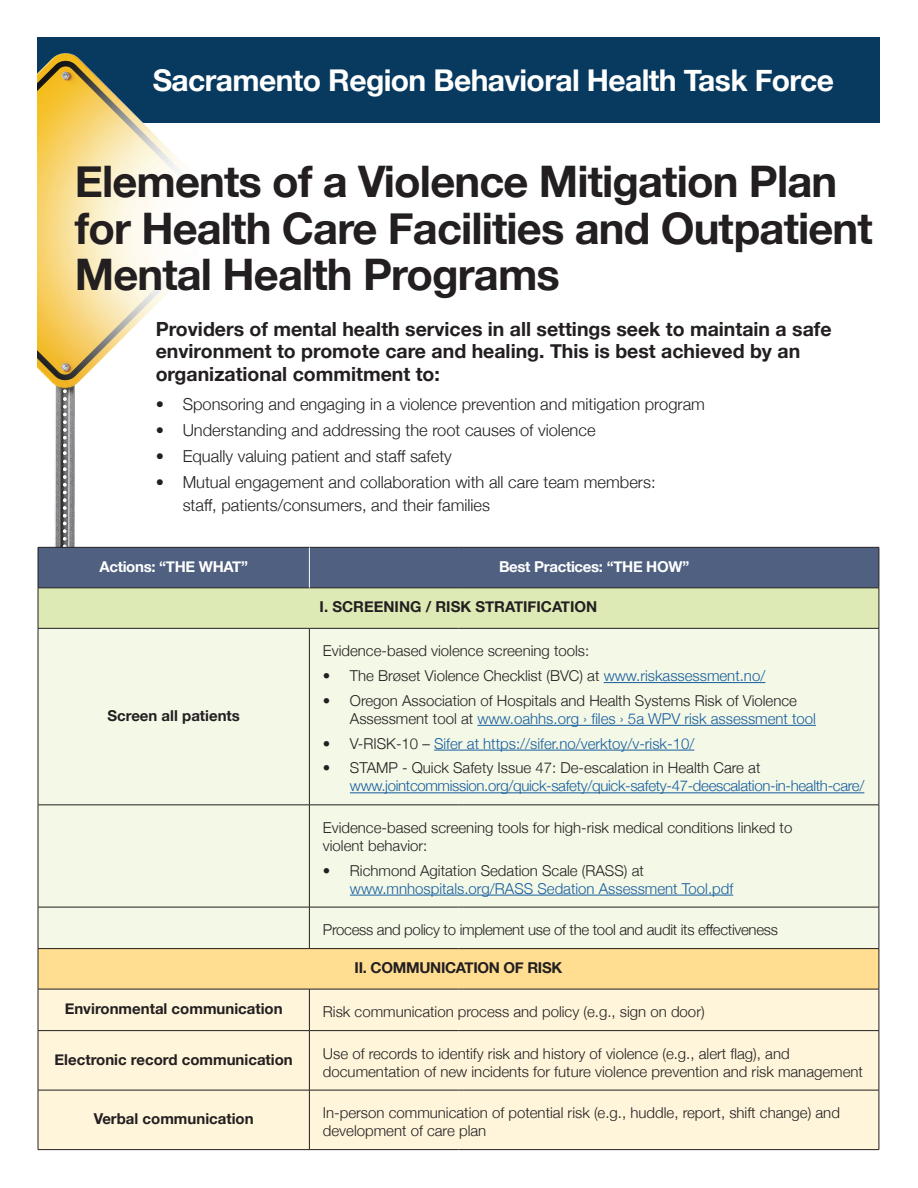
<style>
.page{position:relative;width:918px;height:1188px;background:#fff}
.page>*{position:absolute;margin:0;border:0;box-sizing:border-box;transform-origin:0 0}
.t1{font:700 43.5px/46.5px "Helvetica Neue";letter-spacing:-.02em;color:#231f20}
.t2{font:700 30px "Helvetica Neue";letter-spacing:-.02em;color:#fff}
.t3{font:700 19.5px/22.5px "Helvetica Neue";color:#231f20}
.t4{font:300 16.5px/22.5px "Helvetica Neue";color:#231f20}
.t5{font:300 15px/18px "Helvetica Neue";color:#231f20}
.t6{font:700 15px "Helvetica Neue";color:#231f20}
.t7{font:300 15px "Helvetica Neue";color:#175d9e}
.t8{font:300 15px "Helvetica Neue";letter-spacing:-.02em;color:#175d9e}
.t9{font:300 15px "Helvetica Neue";letter-spacing:-.02em;color:#231f20}
.t10{font:700 15px "Helvetica Neue";letter-spacing:-.02em;color:#fff}
.t11{font:700 15px "Helvetica Neue";letter-spacing:-.02em;color:#231f20}
.s1{color:#175d9e}
.s2{color:#231f20}
</style>
<div class="page">
<div style="left:38px;top:38px;width:842px;height:85px;background:#083a5f"></div>
<img style="left:38px;top:53px;width:289px;height:494px">
<div style="left:39px;top:548px;width:840px;height:40px;background:#4f6080"></div>
<div style="left:38px;top:588px;width:841px;height:40px;background:#ddeab5"></div>
<div style="left:39px;top:629px;width:840px;height:319px;background:#f3f8e7"></div>
<div style="left:38px;top:949px;width:841px;height:40px;background:#ffdd91"></div>
<div style="left:39px;top:990px;width:840px;height:159px;background:#fef5db"></div>
<hr style="left:38px;top:547px;width:271px;height:1px;background:#231f20">
<hr style="left:38px;top:548px;width:1px;height:40px;background:#231f20">
<hr style="left:309px;top:547px;width:149px;height:1px;background:#231f20">
<hr style="left:458px;top:547px;width:421px;height:1px;background:#231f20">
<hr style="left:879px;top:548px;width:1px;height:40px;background:#231f20">
<hr style="left:38px;top:588px;width:271px;height:1px;background:#231f20">
<hr style="left:38px;top:588px;width:1px;height:40px;background:#231f20">
<hr style="left:309px;top:588px;width:149px;height:1px;background:#231f20">
<hr style="left:458px;top:588px;width:421px;height:1px;background:#231f20">
<hr style="left:879px;top:588px;width:1px;height:40px;background:#231f20">
<hr style="left:38px;top:628px;width:271px;height:1px;background:#231f20">
<hr style="left:38px;top:629px;width:1px;height:176px;background:#231f20">
<hr style="left:309px;top:628px;width:149px;height:1px;background:#231f20">
<hr style="left:309px;top:629px;width:1px;height:176px;background:#231f20">
<hr style="left:458px;top:628px;width:421px;height:1px;background:#231f20">
<hr style="left:879px;top:629px;width:1px;height:176px;background:#231f20">
<hr style="left:38px;top:805px;width:271px;height:1px;background:#231f20">
<hr style="left:38px;top:805px;width:1px;height:102px;background:#231f20">
<hr style="left:309px;top:805px;width:149px;height:1px;background:#231f20">
<hr style="left:309px;top:805px;width:1px;height:102px;background:#231f20">
<hr style="left:458px;top:805px;width:421px;height:1px;background:#231f20">
<hr style="left:879px;top:805px;width:1px;height:102px;background:#231f20">
<hr style="left:38px;top:907px;width:271px;height:1px;background:#231f20">
<hr style="left:38px;top:907px;width:1px;height:41px;background:#231f20">
<hr style="left:309px;top:907px;width:149px;height:1px;background:#231f20">
<hr style="left:309px;top:907px;width:1px;height:41px;background:#231f20">
<hr style="left:458px;top:907px;width:421px;height:1px;background:#231f20">
<hr style="left:879px;top:907px;width:1px;height:41px;background:#231f20">
<hr style="left:38px;top:948px;width:271px;height:1px;background:#231f20">
<hr style="left:38px;top:949px;width:1px;height:40px;background:#231f20">
<hr style="left:309px;top:948px;width:149px;height:1px;background:#231f20">
<hr style="left:458px;top:948px;width:421px;height:1px;background:#231f20">
<hr style="left:879px;top:949px;width:1px;height:40px;background:#231f20">
<hr style="left:38px;top:989px;width:271px;height:1px;background:#231f20">
<hr style="left:38px;top:989px;width:1px;height:41px;background:#231f20">
<hr style="left:309px;top:989px;width:149px;height:1px;background:#231f20">
<hr style="left:309px;top:989px;width:1px;height:41px;background:#231f20">
<hr style="left:458px;top:989px;width:421px;height:1px;background:#231f20">
<hr style="left:879px;top:989px;width:1px;height:41px;background:#231f20">
<hr style="left:38px;top:1030px;width:271px;height:1px;background:#231f20">
<hr style="left:38px;top:1031px;width:1px;height:59px;background:#231f20">
<hr style="left:309px;top:1030px;width:149px;height:1px;background:#231f20">
<hr style="left:309px;top:1031px;width:1px;height:59px;background:#231f20">
<hr style="left:458px;top:1030px;width:421px;height:1px;background:#231f20">
<hr style="left:879px;top:1031px;width:1px;height:59px;background:#231f20">
<hr style="left:38px;top:1090px;width:271px;height:1px;background:#231f20">
<hr style="left:38px;top:1090px;width:1px;height:59px;background:#231f20">
<hr style="left:309px;top:1090px;width:149px;height:1px;background:#231f20">
<hr style="left:309px;top:1090px;width:1px;height:59px;background:#231f20">
<hr style="left:458px;top:1090px;width:421px;height:1px;background:#231f20">
<hr style="left:879px;top:1090px;width:1px;height:59px;background:#231f20">
<hr style="left:38px;top:1149px;width:271px;height:1px;background:#231f20">
<hr style="left:309px;top:1149px;width:149px;height:1px;background:#231f20">
<hr style="left:458px;top:1149px;width:421px;height:1px;background:#231f20">
<hr style="left:309px;top:548px;width:1px;height:40px;background:#fff">
<hr style="left:604px;top:682px;width:161px;height:1px;background:#175d9e">
<hr style="left:477px;top:725px;width:339px;height:1px;background:#175d9e">
<hr style="left:434px;top:750px;width:260px;height:1px;background:#175d9e">
<hr style="left:350px;top:792px;width:514px;height:1px;background:#175d9e">
<hr style="left:350px;top:895px;width:383px;height:1px;background:#175d9e">
<h2 class="t2" style="left:153px;top:57px;width:683px">Sacramento Region Behavioral Health Task Force</h2>
<h1 class="t1" style="left:75px;top:160px;width:800px">Elements of a Violence Mitigation Plan for Health Care Facilities and Outpatient<br>Mental Health Programs</h1>
<h3 class="t3" style="left:156px;top:318px;width:677px">Providers of mental health services in all settings seek to maintain a safe environment to promote care and healing. This is best achieved by an organizational commitment to:</h3>
<p class="t4" style="left:156px;top:392px;width:551px">• Sponsoring and engaging in a violence prevention and mitigation program</p>
<p class="t4" style="left:156px;top:418px;width:441px">• Understanding and addressing the root causes of violence</p>
<p class="t4" style="left:156px;top:444px;width:298px">• Equally valuing patient and staff safety</p>
<p class="t4" style="left:183px;top:470px;width:474px;text-indent:-27px">• Mutual engagement and collaboration with all care team members: staff, patients/consumers, and their families</p>
<p class="t10" style="left:99px;top:555px;width:150px">Actions: “THE WHAT”</p>
<p class="t10" style="left:499px;top:555px;width:192px">Best Practices: “THE HOW”</p>
<p class="t6" style="left:320px;top:595px;width:279px">I. SCREENING / RISK STRATIFICATION</p>
<p class="t6" style="left:107px;top:704px;width:134px">Screen all patients</p>
<p class="t5" style="left:323px;top:641px;width:268px">Evidence-based violence screening tools:</p>
<p class="t5" style="left:323px;top:666px;width:444px">• The Brøset Violence Checklist (BVC) at <span class="s1">www.riskassessment.no/</span></p>
<p class="t5" style="left:350px;top:690px;width:468px;text-indent:-27px">• Oregon Association of Hospitals and Health Systems Risk of Violence<br>Assessment tool at <span class="s1">www.oahhs.org › files › 5a WPV risk assessment tool</span></p>
<p class="t7" style="left:323px;top:731px;width:373px"><span class="s2">• V-RISK-10 –</span> Sifer at https://sifer.no/verktoy/v-risk-10/</p>
<p class="t5" style="left:323px;top:758px;width:439px">• STAMP - Quick Safety Issue 47: De-escalation in Health Care at</p>
<p class="t8" style="left:350px;top:774px;width:516px">www.jointcommission.org/quick-safety/quick-safety-47-deescalation-in-health-care/</p>
<p class="t5" style="left:323px;top:817px;width:471px">Evidence-based screening tools for high-risk medical conditions linked to violent behavior:</p>
<p class="t5" style="left:323px;top:860px;width:322px">• Richmond Agitation Sedation Scale (RASS) at</p>
<p class="t7" style="left:350px;top:876px;width:385px">www.mnhospitals.org/RASS Sedation Assessment Tool.pdf</p>
<p class="t9" style="left:323px;top:918px;width:457px">Process and policy to implement use of the tool and audit its effectiveness</p>
<p class="t11" style="left:355px;top:956px;width:209px">II. COMMUNICATION OF RISK</p>
<p class="t6" style="left:65px;top:997px;width:219px">Environmental communication</p>
<p class="t5" style="left:323px;top:1002px;width:383px">Risk communication process and policy (e.g., sign on door)</p>
<p class="t6" style="left:55px;top:1048px;width:240px">Electronic record communication</p>
<p class="t5" style="left:323px;top:1043px;width:542px">Use of records to identify risk and history of violence (e.g., alert flag), and documentation of new incidents for future violence prevention and risk management</p>
<p class="t6" style="left:94px;top:1107px;width:161px">Verbal communication</p>
<p class="t5" style="left:323px;top:1103px;width:519px">In-person communication of potential risk (e.g., huddle, report, shift change) and development of care plan</p>
</div>
